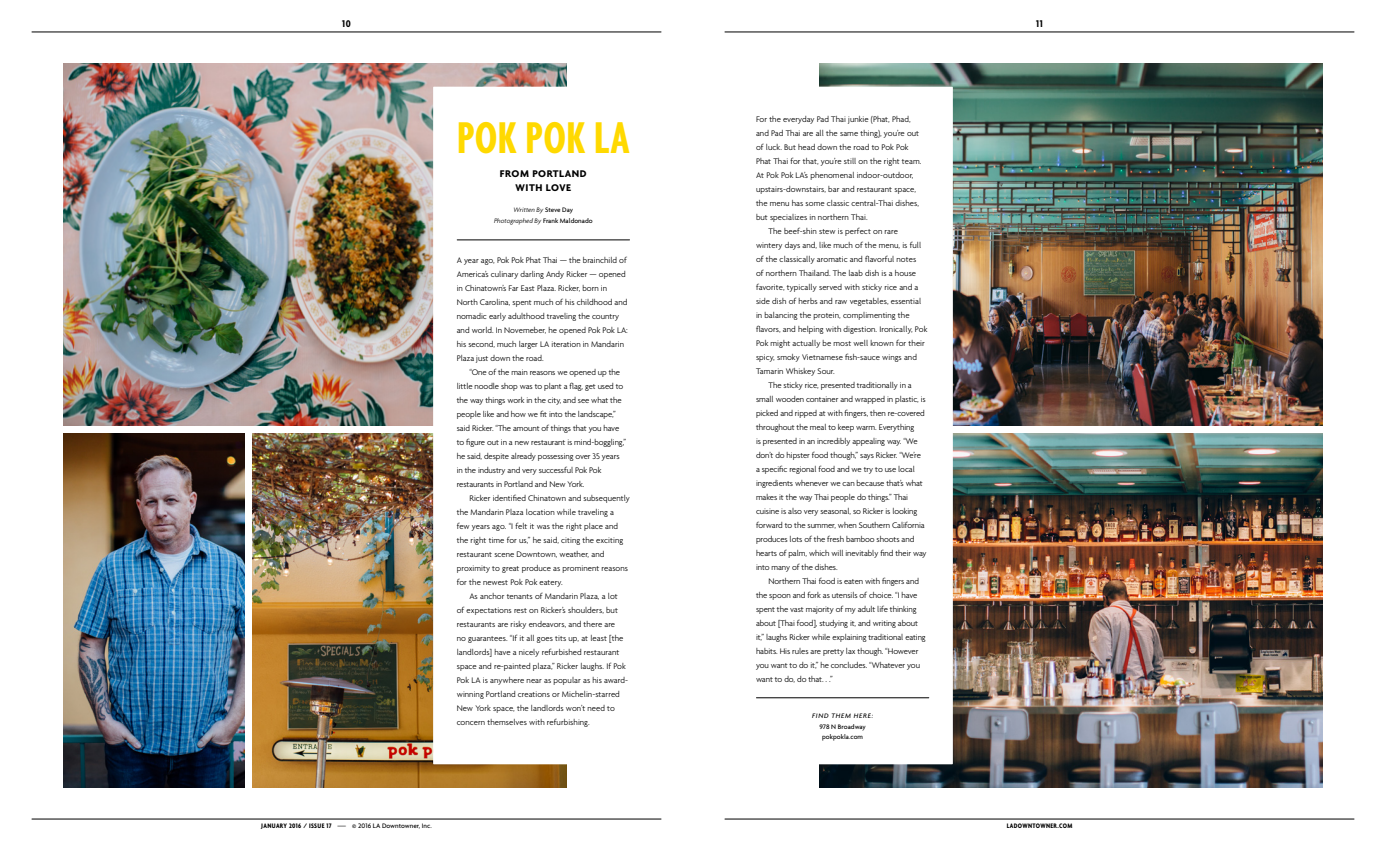
<style>
.page{position:relative;width:1386px;height:851px;background:#fff}
.page>*{position:absolute;margin:0;border:0;box-sizing:border-box;transform-origin:0 0}
.t1{font:700 extra-condensed 48.12px "Agenda";letter-spacing:.01em;color:#ffd900}
.t2{font:700 10.5px/14px "Agenda";letter-spacing:.05em;color:#000;text-align:center}
.t3{font:700 condensed 10.5px "Agenda";color:#000}
.t4{font:300 8.75px/14px "Agenda";letter-spacing:-.005em;color:#000}
.t5{font:500 7px/10.5px "Agenda";color:#000;text-align:center}
.t6{font:italic 300 7px/10.5px "Agenda";color:#000;text-align:center}
.t7{font:700 condensed 7px "Agenda";letter-spacing:.05em;color:#000}
.t8{font:italic 500 7px "Agenda";letter-spacing:.1em;color:#000}
.s1{font-weight:500;font-style:normal}
.s2{font-weight:700;font-stretch:condensed}
.s3{font-stretch:condensed}
</style>
<div class="page">
<img style="left:819px;top:63px;width:504px;height:362px">
<img style="left:819px;top:433px;width:504px;height:355px">
<img style="left:63px;top:63px;width:504px;height:362px">
<img style="left:252px;top:433px;width:315px;height:355px">
<img style="left:63px;top:433px;width:181px;height:355px">
<hr style="left:32px;top:32px;width:629px;height:1px;background:#000">
<hr style="left:725px;top:32px;width:629px;height:1px;background:#000">
<hr style="left:32px;top:818px;width:629px;height:1px;background:#000">
<hr style="left:725px;top:818px;width:629px;height:1px;background:#000">
<div style="left:433px;top:87px;width:229px;height:677px;background:#fff"></div>
<div style="left:725px;top:87px;width:228px;height:677px;background:#fff"></div>
<hr style="left:457px;top:239px;width:173px;height:1px;background:#000">
<hr style="left:756px;top:697px;width:173px;height:1px;background:#000">
<p class="t3" style="left:342px;top:18px;width:10px">10</p>
<p class="t3" style="left:1036px;top:18px;width:8px">11</p>
<h1 class="t1" style="left:457px;top:111px;width:174px">POK POK LA</h1>
<p class="t2" style="left:500px;top:167px;width:88px">FROM PORTLAND<br>WITH LOVE</p>
<p class="t6" style="left:494px;top:205px;width:100px">Written By <span class="s1">Steve Day<br></span>Photographed By <span class="s1">Frank Maldonado</span></p>
<p class="t4" style="left:457px;top:253px;width:173px">A year ago, Pok Pok Phat Thai — the brainchild of America’s culinary darling Andy Ricker — opened in Chinatown’s Far East Plaza. Ricker, born in North Carolina, spent much of his childhood and nomadic early adulthood traveling the country and world. In Novemeber, he opened Pok Pok LA: his second, much larger LA iteration in Mandarin Plaza just down the road.</p>
<p class="t4" style="left:457px;top:365px;width:171px;text-indent:13px">“One of the main reasons we opened up the little noodle shop was to plant a flag, get used to the way things work in the city, and see what the people like and how we fit into the landscape,” said Ricker. “The amount of things that you have to figure out in a new restaurant is mind-boggling,” he said, despite already possessing over 35 years in the industry and very successful Pok Pok restaurants in Portland and New York.</p>
<p class="t4" style="left:457px;top:491px;width:175px;text-indent:13px">Ricker identified Chinatown and subsequently the Mandarin Plaza location while traveling a<br>few years ago. “I felt it was the right place and the right time for us,” he said, citing the exciting restaurant scene Downtown, weather, and proximity to great produce as prominent reasons for the newest Pok Pok eatery.</p>
<p class="t4" style="left:457px;top:589px;width:173px;text-indent:13px">As anchor tenants of Mandarin Plaza, a lot<br>of expectations rest on Ricker’s shoulders, but restaurants are risky endeavors, and there are<br>no guarantees. “If it all goes tits up, at least [the landlords] have a nicely refurbished restaurant space and re-painted plaza,” Ricker laughs. If Pok Pok LA is anywhere near as popular as his award&shy;winning Portland creations or Michelin-starred New York space, the landlords won’t need to concern themselves with refurbishing.</p>
<p class="t4" style="left:756px;top:112px;width:156px">For the everyday Pad Thai junkie (Phat, Phad,</p>
<p class="t4" style="left:756px;top:126px;width:165px">and Pad Thai are all the same thing), you’re out</p>
<p class="t4" style="left:756px;top:140px;width:154px">of luck. But head down the road to Pok Pok</p>
<p class="t4" style="left:756px;top:154px;width:167px">Phat Thai for that, you’re still on the right team.</p>
<p class="t4" style="left:756px;top:168px;width:159px">At Pok Pok LA’s phenomenal indoor-outdoor,</p>
<p class="t4" style="left:756px;top:182px;width:162px">upstairs-downstairs, bar and restaurant space,</p>
<p class="t4" style="left:756px;top:196px;width:165px">the menu has some classic central-Thai dishes,</p>
<p class="t4" style="left:756px;top:210px;width:113px">but specializes in northern Thai.</p>
<p class="t4" style="left:769px;top:224px;width:131px">The beef-shin stew is perfect on rare</p>
<p class="t4" style="left:756px;top:238px;width:167px">wintery days and, like much of the menu, is full</p>
<p class="t4" style="left:756px;top:252px;width:162px">of the classically aromatic and flavorful notes</p>
<p class="t4" style="left:756px;top:266px;width:162px">of northern Thailand. The laab dish is a house</p>
<p class="t4" style="left:756px;top:280px;width:164px">favorite, typically served with sticky rice and a</p>
<p class="t4" style="left:756px;top:294px;width:167px">side dish of herbs and raw vegetables, essential</p>
<p class="t4" style="left:756px;top:308px;width:155px">in balancing the protein, complimenting the</p>
<p class="t4" style="left:756px;top:322px;width:173px">flavors, and helping with digestion. Ironically, Pok</p>
<p class="t4" style="left:756px;top:336px;width:170px">Pok might actually be most well known for their</p>
<p class="t4" style="left:756px;top:350px;width:162px">spicy, smoky Vietnamese fish-sauce wings and</p>
<p class="t4" style="left:756px;top:364px;width:80px">Tamarin Whiskey Sour.</p>
<p class="t4" style="left:769px;top:378px;width:145px">The sticky rice, presented traditionally in a</p>
<p class="t4" style="left:756px;top:392px;width:171px">small wooden container and wrapped in plastic, is</p>
<p class="t4" style="left:756px;top:406px;width:170px">picked and ripped at with fingers, then re-covered</p>
<p class="t4" style="left:756px;top:420px;width:160px">throughout the meal to keep warm. Everything</p>
<p class="t4" style="left:756px;top:434px;width:163px">is presented in an incredibly appealing way. “We</p>
<p class="t4" style="left:756px;top:448px;width:167px">don’t do hipster food though,” says Ricker. “We’re</p>
<p class="t4" style="left:756px;top:462px;width:160px">a specific regional food and we try to use local</p>
<p class="t4" style="left:756px;top:476px;width:168px">ingredients whenever we can because that’s what</p>
<p class="t4" style="left:756px;top:490px;width:154px">makes it the way Thai people do things.” Thai</p>
<p class="t4" style="left:756px;top:504px;width:163px">cuisine is also very seasonal, so Ricker is looking</p>
<p class="t4" style="left:756px;top:518px;width:170px">forward to the summer, when Southern California</p>
<p class="t4" style="left:756px;top:532px;width:160px">produces lots of the fresh bamboo shoots and</p>
<p class="t4" style="left:756px;top:546px;width:172px">hearts of palm, which will inevitably find their way</p>
<p class="t4" style="left:756px;top:560px;width:83px">into many of the dishes.</p>
<p class="t4" style="left:769px;top:574px;width:152px">Northern Thai food is eaten with fingers and</p>
<p class="t4" style="left:756px;top:588px;width:163px">the spoon and fork as utensils of choice. “I have</p>
<p class="t4" style="left:756px;top:602px;width:162px">spent the vast majority of my adult life thinking</p>
<p class="t4" style="left:756px;top:616px;width:164px">about [Thai food], studying it, and writing about</p>
<p class="t4" style="left:756px;top:630px;width:171px">it,” laughs Ricker while explaining traditional eating</p>
<p class="t4" style="left:756px;top:644px;width:164px">habits. His rules are pretty lax though. “However</p>
<p class="t4" style="left:756px;top:658px;width:166px">you want to do it,” he concludes. “Whatever you</p>
<p class="t4" style="left:756px;top:672px;width:78px">want to do, do that. . .”</p>
<p class="t8" style="left:812px;top:712px;width:62px">FIND THEM HERE:</p>
<p class="t5" style="left:819px;top:721px;width:48px">978 N Broadway pokpokla.com</p>
<p class="t5" style="left:261px;top:820px;width:172px"><span class="s2">JANUARY 2016 / ISSUE 17</span> <span class="s3">—</span> © 2016 LA Downtowner, Inc.</p>
<p class="t7" style="left:1007px;top:822px;width:67px">LADOWNTOWNER.COM</p>
</div>
